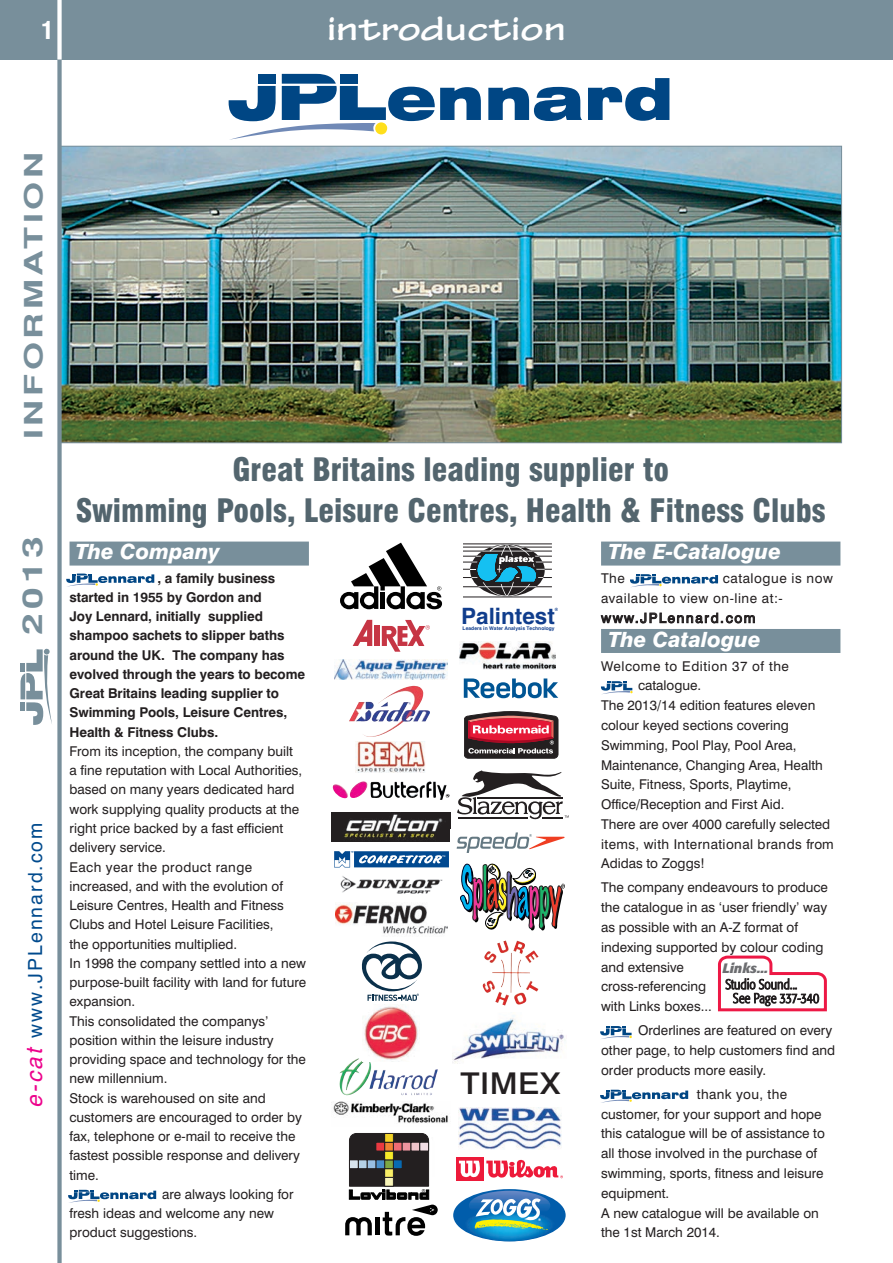
<style>
.page{position:relative;width:893px;height:1263px;background:#fff}
.page>*{position:absolute;margin:0;border:0;box-sizing:border-box;transform-origin:0 0}
.t1{font:700 expanded 36px "Tekton Pro";color:#fff}
.t2{font:900 condensed 31.5px/40.5px "Swiss 721 BT";color:#53656e;text-align:center}
.t3{font:500 30px "Swiss 721 BT";letter-spacing:.015em;color:#231f20;scale:1.1 1}
.t4{font:700 27.3px "Helvetica";color:#788f9b;scale:1.43 1}
.t5{font:700 condensed 25.5px "Helvetica Neue";color:#fff}
.t6{font:700 25.2px "Helvetica";letter-spacing:.1em;color:#788f9b;scale:1.43 1}
.t7{font:700 22.5px "Helvetica";color:#103d8c}
.t8{font:italic 800 21px "Swiss 721 BT";color:#fff}
.t9{font:19.5px "Helvetica";letter-spacing:.1em;color:#004a8d}
.t10{font:13.5px/19.8px "Swiss 721 BT";color:#231f20}
.t11{font:700 13.5px/19.2px "Swiss 721 BT";letter-spacing:-.005em;color:#231f20}
.t12{font:13.5px/19.8px "Swiss 721 BT";letter-spacing:.04em;color:#231f20}
.t13{font:13.5px "Swiss 721 BT";letter-spacing:.03em;color:#231f20}
.t14{font:italic 700 13.5px "Formata";color:#6c6d70}
.t15{font:7.35px "Myriad";color:#000}
.t16{font:700 4.95px "Helvetica";letter-spacing:.005em;color:#103d8c}
.t17{font:700 4.5px "Helvetica";color:#103d8c}
.s1{font-style:italic;font-size:22.5px;color:#ed028c}
</style>
<div class="page">
<img style="left:62px;top:148px;width:778px;height:293px">
<div style="left:70px;top:541px;width:239px;height:24px;background:#788f9b"></div>
<div style="left:601px;top:541px;width:239px;height:24px;background:#788f9b"></div>
<svg style="left:601px;top:612px;width:154px;height:11px"></svg>
<div style="left:601px;top:629px;width:239px;height:24px;background:#788f9b"></div>
<svg style="left:488px;top:87px;width:94px;height:34px"></svg>
<svg style="left:588px;top:78px;width:81px;height:43px"></svg>
<svg style="left:229px;top:74px;width:252px;height:66px"></svg>
<svg style="left:600px;top:1026px;width:32px;height:13px"></svg>
<svg style="left:601px;top:681px;width:32px;height:13px"></svg>
<svg style="left:67px;top:573px;width:87px;height:14px"></svg>
<svg style="left:68px;top:1190px;width:88px;height:13px"></svg>
<svg style="left:630px;top:574px;width:88px;height:13px"></svg>
<svg style="left:600px;top:1090px;width:88px;height:13px"></svg>
<svg style="left:382px;top:620px;width:48px;height:32px"></svg>
<div style="left:374px;top:626px;width:6px;height:20px;background:#c63544"></div>
<svg style="left:353px;top:620px;width:19px;height:26px"></svg>
<img style="left:355px;top:741px;width:71px;height:31px">
<img style="left:332px;top:812px;width:119px;height:29px">
<img style="left:340px;top:876px;width:103px;height:18px">
<svg style="left:346px;top:1058px;width:92px;height:38px"></svg>
<img style="left:339px;top:1058px;width:19px;height:37px">
<svg style="left:334px;top:851px;width:115px;height:16px"></svg>
<img style="left:333px;top:1101px;width:115px;height:22px">
<img style="left:333px;top:781px;width:114px;height:19px">
<img style="left:460px;top:641px;width:95px;height:29px">
<svg style="left:464px;top:678px;width:94px;height:20px"></svg>
<svg style="left:457px;top:770px;width:112px;height:49px"></svg>
<svg style="left:457px;top:832px;width:108px;height:21px"></svg>
<img style="left:460px;top:863px;width:105px;height:68px">
<svg style="left:486px;top:1160px;width:77px;height:18px"></svg>
<div style="left:456px;top:1157px;width:27px;height:23px;background:#ed1a3a"></div>
<svg style="left:459px;top:1161px;width:21px;height:16px"></svg>
<img style="left:459px;top:1107px;width:102px;height:42px">
<div style="left:453px;top:1189px;width:113px;height:52px;background:#015dab;border-radius:50%"></div>
<img style="left:464px;top:1220px;width:91px;height:21px">
<svg style="left:469px;top:1191px;width:81px;height:39px"></svg>
<svg style="left:345px;top:1132px;width:93px;height:104px"></svg>
<svg style="left:718px;top:955px;width:109px;height:56px"></svg>
<hr style="left:463px;top:547px;width:89px;height:1px;background:#231f20">
<hr style="left:463px;top:551px;width:89px;height:1px;background:#231f20">
<hr style="left:463px;top:556px;width:89px;height:1px;background:#231f20">
<hr style="left:463px;top:562px;width:89px;height:1px;background:#231f20">
<hr style="left:463px;top:569px;width:89px;height:1px;background:#231f20">
<hr style="left:463px;top:577px;width:89px;height:1px;background:#231f20">
<hr style="left:463px;top:586px;width:89px;height:1px;background:#231f20">
<hr style="left:463px;top:543px;width:89px;height:1px;background:#231f20">
<hr style="left:463px;top:596px;width:89px;height:1px;background:#231f20">
<svg style="left:470px;top:543px;width:75px;height:53px"></svg>
<img style="left:334px;top:659px;width:114px;height:20px">
<img style="left:378px;top:686px;width:36px;height:43px">
<svg style="left:497px;top:940px;width:12px;height:13px"></svg>
<div style="left:461px;top:709px;width:100px;height:52px;background:linear-gradient(to right,#fff,#fff)"></div>
<svg style="left:464px;top:711px;width:94px;height:47px;background:#924650"></svg>
<img style="left:336px;top:902px;width:112px;height:32px">
<svg style="left:362px;top:941px;width:60px;height:60px"></svg>
<img style="left:363px;top:1006px;width:57px;height:55px">
<div style="left:0;top:0;width:893px;height:60px;background:#788f9b"></div>
<div style="left:57px;top:0;width:5px;height:1263px;background:#788f9b"></div>
<div style="left:57px;top:0;width:5px;height:60px;background:#fff"></div>
<svg style="left:21px;top:649px;width:31px;height:76px"></svg>
<svg style="left:340px;top:543px;width:102px;height:66px"></svg>
<img style="left:453px;top:1015px;width:112px;height:48px">
<h3 class="t5" style="left:42px;top:15px;width:14px">1</h3>
<h1 class="t1" style="left:327px;top:16px;width:240px">introduction</h1>
<h3 class="t6" style="left:19px;top:439px;width:202px;rotate:-90deg">INFORMATION</h3>
<h3 class="t4" style="left:17px;top:634px;width:70px;rotate:-90deg">2013</h3>
<h3 class="t9" style="left:24px;top:1108px;width:287px;rotate:-90deg"><span class="s1">e-cat</span> www.JPLennard.com</h3>
<h2 class="t2" style="left:76px;top:452px;width:751px">Great Britains leading supplier to<br>Swimming Pools, Leisure Centres, Health &amp; Fitness Clubs</h2>
<h3 class="t8" style="left:76px;top:544px;width:146px">The Company</h3>
<p class="t11" style="left:70px;top:570px;width:237px;text-indent:88px">, a family business started in 1955 by Gordon and<br>Joy Lennard, initially supplied shampoo sachets to slipper baths around the UK. The company has evolved through the years to become<br>Great Britains leading supplier to<br>Swimming Pools, Leisure Centres,<br>Health &amp; Fitness Clubs.</p>
<p class="t10" style="left:70px;top:743px;width:225px">From its inception, the company built</p>
<p class="t10" style="left:70px;top:762px;width:234px">a fine reputation with Local Authorities,</p>
<p class="t10" style="left:70px;top:781px;width:226px">based on many years dedicated hard</p>
<p class="t10" style="left:70px;top:800px;width:231px">work supplying quality products at the</p>
<p class="t10" style="left:70px;top:820px;width:215px">right price backed by a fast efficient</p>
<p class="t10" style="left:70px;top:839px;width:98px">delivery service.</p>
<p class="t13" style="left:70px;top:862px;width:184px">Each year the product range</p>
<p class="t10" style="left:70px;top:877px;width:215px">increased, and with the evolution of</p>
<p class="t10" style="left:70px;top:897px;width:216px">Leisure Centres, Health and Fitness</p>
<p class="t10" style="left:70px;top:916px;width:205px">Clubs and Hotel Leisure Facilities,</p>
<p class="t10" style="left:70px;top:935px;width:169px">the opportunities multiplied.</p>
<p class="t10" style="left:70px;top:954px;width:238px">In 1998 the company settled into a new</p>
<p class="t10" style="left:70px;top:974px;width:238px">purpose-built facility with land for future</p>
<p class="t10" style="left:70px;top:993px;width:67px">expansion.</p>
<p class="t10" style="left:70px;top:1012px;width:201px">This consolidated the companys’</p>
<p class="t10" style="left:70px;top:1031px;width:206px">position within the leisure industry</p>
<p class="t10" style="left:70px;top:1051px;width:238px">providing space and technology for the</p>
<p class="t10" style="left:70px;top:1070px;width:99px">new millennium.</p>
<p class="t10" style="left:70px;top:1089px;width:198px">Stock is warehoused on site and</p>
<p class="t10" style="left:70px;top:1108px;width:234px">customers are encouraged to order by</p>
<p class="t10" style="left:70px;top:1128px;width:227px">fax, telephone or e-mail to receive the</p>
<p class="t10" style="left:70px;top:1147px;width:232px">fastest possible response and delivery</p>
<p class="t10" style="left:70px;top:1166px;width:31px">time.</p>
<p class="t10" style="left:162px;top:1185px;width:133px">are always looking for</p>
<p class="t10" style="left:70px;top:1205px;width:206px">fresh ideas and welcome any new</p>
<p class="t10" style="left:70px;top:1224px;width:129px">product suggestions.</p>
<h3 class="t7" style="left:461px;top:603px;width:95px">Palintest</h3>
<p class="t17" style="left:555px;top:607px;width:5px">®</p>
<p class="t16" style="left:463px;top:625px;width:94px">Leaders in Water Analysis Technology</p>
<h3 class="t3" style="left:460px;top:1073px;width:92px">TIMEX</h3>
<p class="t15" style="left:422px;top:1188px;width:5px">®</p>
<h3 class="t8" style="left:608px;top:544px;width:174px">The E-Catalogue</h3>
<p class="t10" style="left:601px;top:570px;width:25px">The</p>
<p class="t12" style="left:601px;top:570px;width:233px;text-indent:122px">catalogue is now available to view on-line at:- www.JPLennard.com</p>
<h3 class="t8" style="left:608px;top:631px;width:154px">The Catalogue</h3>
<p class="t12" style="left:601px;top:657px;width:189px">Welcome to Edition 37 of the</p>
<p class="t10" style="left:638px;top:677px;width:65px">catalogue.</p>
<p class="t10" style="left:601px;top:697px;width:216px">The 2013/14 edition features eleven</p>
<p class="t10" style="left:601px;top:717px;width:189px">colour keyed sections covering</p>
<p class="t10" style="left:601px;top:736px;width:197px">Swimming, Pool Play, Pool Area,</p>
<p class="t10" style="left:601px;top:756px;width:223px">Maintenance, Changing Area, Health</p>
<p class="t10" style="left:601px;top:776px;width:192px">Suite, Fitness, Sports, Playtime,</p>
<p class="t10" style="left:601px;top:796px;width:185px">Office/Reception and First Aid.</p>
<p class="t10" style="left:601px;top:815px;width:231px">There are over 4000 carefully selected</p>
<p class="t13" style="left:601px;top:839px;width:234px">items, with International brands from</p>
<p class="t10" style="left:601px;top:855px;width:105px">Adidas to Zoggs!</p>
<p class="t10" style="left:601px;top:879px;width:228px">The company endeavours to produce the catalogue in as ‘user friendly’ way as possible with an A-Z format of indexing supported by colour coding and extensive<br>cross-referencing<br>with Links boxes...</p>
<p class="t10" style="left:601px;top:1022px;width:235px;text-indent:37px">Orderlines are featured on every other page, to help customers find and order products more easily.</p>
<p class="t10" style="left:601px;top:1085px;width:225px;text-indent:96px">thank you, the customer, for your support and hope this catalogue will be of assistance to all those involved in the purchase of swimming, sports, fitness and leisure equipment.<br>A new catalogue will be available on the 1st March 2014.</p>
<p class="t14" style="left:722px;top:962px;width:47px">Links...</p>
</div>
